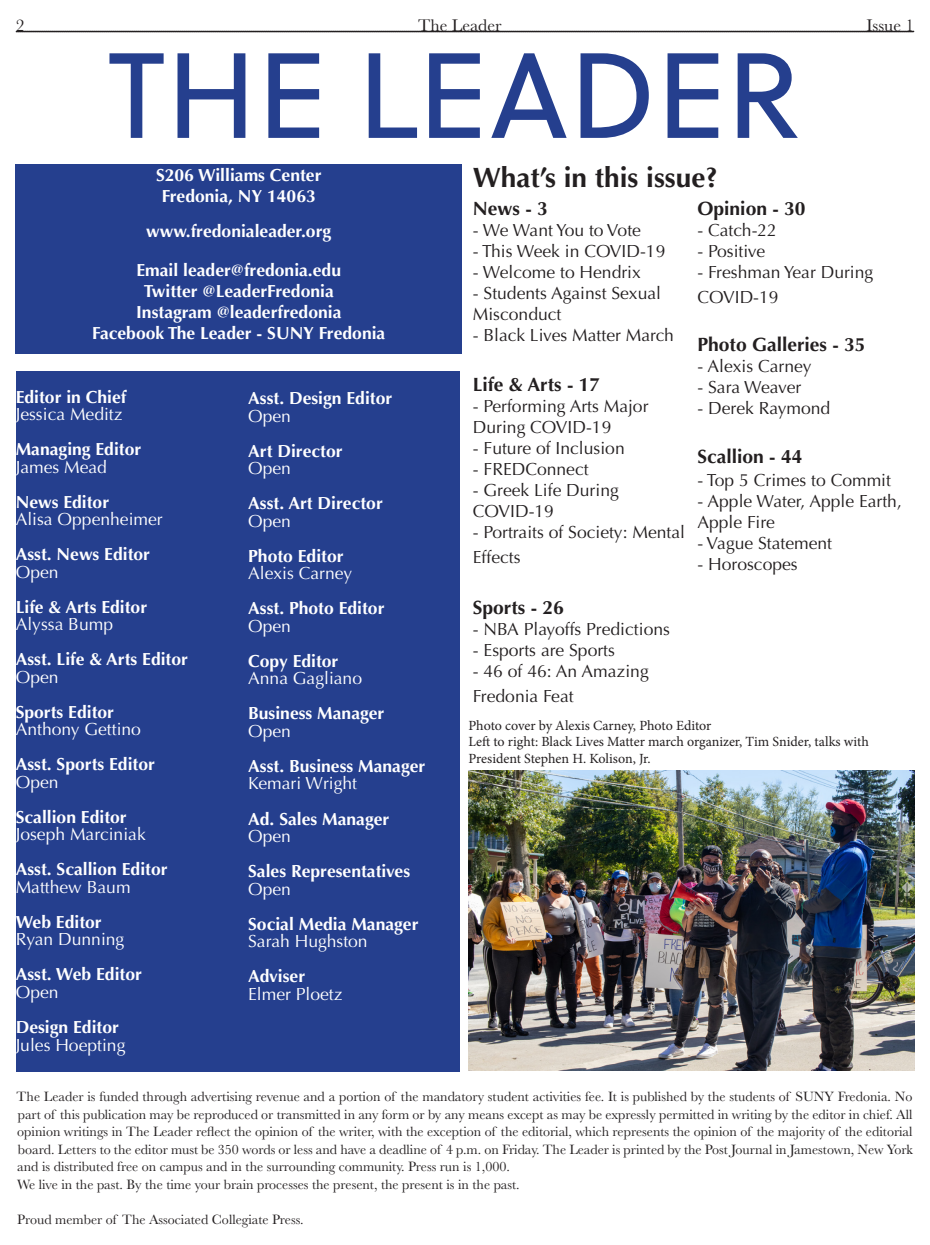
<style>
.page{position:relative;width:930px;height:1245px;background:#fff}
.page>*{position:absolute;margin:0;border:0;box-sizing:border-box;transform-origin:0 0}
.t1{font:120.75px "Soleil";color:#253f8e}
.t2{font:700 28px "Optima";color:#231f20}
.t3{font:700 19.25px "Optima";color:#231f20}
.Deckhead{font:700 17.5px "Optima";color:#fff}
.t4{font:17.5px/21px "Optima";color:#231f20}
.Deckhead-2{font:17.5px "Optima";color:#fff}
.t5{font:17.5px "Baskerville";color:#231f20}
.t6{font:14px/17.5px "Baskerville";color:#231f20;text-align:justify}
.t7{font:14px "Minion Pro";letter-spacing:-.005em;color:#231f20}
</style>
<div class="page">
<svg style="left:15px;top:31px;width:899px;height:1px"></svg>
<div style="left:16px;top:370px;width:443px;height:701px;background:#253f8e"></div>
<div style="left:16px;top:165px;width:445px;height:189px;background:#253f8e"></div>
<img style="left:468px;top:770px;width:446px;height:300px">
<p class="t5" style="left:16px;top:15px;width:10px">2</p>
<p class="t5" style="left:418px;top:15px;width:85px">The Leader</p>
<p class="t5" style="left:866px;top:15px;width:49px">Issue 1</p>
<p class="t1" style="left:107px;top:7px;width:694px">THE LEADER</p>
<p class="Deckhead" style="left:156px;top:165px;width:167px">S206 Williams Center</p>
<p class="Deckhead" style="left:162px;top:186px;width:156px">Fredonia, NY 14063</p>
<p class="Deckhead" style="left:146px;top:221px;width:186px">www.fredonialeader.org</p>
<p class="Deckhead" style="left:136px;top:259px;width:206px">Email leader@fredonia.edu</p>
<p class="Deckhead" style="left:144px;top:280px;width:191px">Twitter @LeaderFredonia</p>
<p class="Deckhead" style="left:136px;top:301px;width:207px">Instagram @leaderfredonia</p>
<p class="Deckhead" style="left:92px;top:322px;width:294px">Facebook The Leader - SUNY Fredonia</p>
<p class="Deckhead" style="left:16px;top:386px;width:112px">Editor in Chief</p>
<p class="Deckhead-2" style="left:16px;top:404px;width:108px">Jessica Meditz</p>
<p class="Deckhead" style="left:16px;top:439px;width:127px">Managing Editor</p>
<p class="Deckhead-2" style="left:16px;top:456px;width:93px">James Mead</p>
<p class="Deckhead" style="left:16px;top:491px;width:95px">News Editor</p>
<p class="Deckhead-2" style="left:16px;top:509px;width:148px">Alisa Oppenheimer</p>
<p class="Deckhead" style="left:16px;top:544px;width:136px">Asst. News Editor</p>
<p class="Deckhead-2" style="left:16px;top:561px;width:44px">Open</p>
<p class="Deckhead" style="left:16px;top:596px;width:133px">Life &amp; Arts Editor</p>
<p class="Deckhead-2" style="left:16px;top:614px;width:99px">Alyssa Bump</p>
<p class="Deckhead" style="left:16px;top:649px;width:174px">Asst. Life &amp; Arts Editor</p>
<p class="Deckhead-2" style="left:16px;top:666px;width:44px">Open</p>
<p class="Deckhead" style="left:16px;top:701px;width:100px">Sports Editor</p>
<p class="Deckhead-2" style="left:16px;top:719px;width:127px">Anthony Gettino</p>
<p class="Deckhead" style="left:16px;top:754px;width:141px">Asst. Sports Editor</p>
<p class="Deckhead-2" style="left:16px;top:771px;width:44px">Open</p>
<p class="Deckhead" style="left:16px;top:806px;width:112px">Scallion Editor</p>
<p class="Deckhead-2" style="left:16px;top:824px;width:131px">Joseph Marciniak</p>
<p class="Deckhead" style="left:16px;top:859px;width:153px">Asst. Scallion Editor</p>
<p class="Deckhead-2" style="left:16px;top:876px;width:116px">Matthew Baum</p>
<p class="Deckhead" style="left:16px;top:911px;width:87px">Web Editor</p>
<p class="Deckhead-2" style="left:16px;top:929px;width:110px">Ryan Dunning</p>
<p class="Deckhead" style="left:16px;top:964px;width:128px">Asst. Web Editor</p>
<p class="Deckhead-2" style="left:16px;top:981px;width:44px">Open</p>
<p class="Deckhead" style="left:16px;top:1016px;width:105px">Design Editor</p>
<p class="Deckhead-2" style="left:16px;top:1034px;width:111px">Jules Hoepting</p>
<p class="Deckhead" style="left:248px;top:388px;width:145px">Asst. Design Editor</p>
<p class="Deckhead-2" style="left:248px;top:405px;width:44px">Open</p>
<p class="Deckhead" style="left:248px;top:440px;width:96px">Art Director</p>
<p class="Deckhead-2" style="left:248px;top:458px;width:44px">Open</p>
<p class="Deckhead" style="left:248px;top:493px;width:136px">Asst. Art Director</p>
<p class="Deckhead-2" style="left:248px;top:510px;width:44px">Open</p>
<p class="Deckhead" style="left:248px;top:545px;width:97px">Photo Editor</p>
<p class="Deckhead-2" style="left:248px;top:563px;width:106px">Alexis Carney</p>
<p class="Deckhead" style="left:248px;top:598px;width:138px">Asst. Photo Editor</p>
<p class="Deckhead-2" style="left:248px;top:615px;width:44px">Open</p>
<p class="Deckhead" style="left:248px;top:650px;width:92px">Copy Editor</p>
<p class="Deckhead-2" style="left:248px;top:668px;width:115px">Anna Gagliano</p>
<p class="Deckhead" style="left:248px;top:703px;width:138px">Business Manager</p>
<p class="Deckhead-2" style="left:248px;top:720px;width:44px">Open</p>
<p class="Deckhead" style="left:248px;top:755px;width:178px">Asst. Business Manager</p>
<p class="Deckhead-2" style="left:248px;top:773px;width:110px">Kemari Wright</p>
<p class="Deckhead" style="left:248px;top:808px;width:143px">Ad. Sales Manager</p>
<p class="Deckhead-2" style="left:248px;top:825px;width:44px">Open</p>
<p class="Deckhead" style="left:248px;top:860px;width:163px">Sales Representatives</p>
<p class="Deckhead-2" style="left:248px;top:878px;width:44px">Open</p>
<p class="Deckhead" style="left:248px;top:913px;width:172px">Social Media Manager</p>
<p class="Deckhead-2" style="left:248px;top:930px;width:121px">Sarah Hughston</p>
<p class="Deckhead" style="left:248px;top:965px;width:58px">Adviser</p>
<p class="Deckhead-2" style="left:248px;top:983px;width:96px">Elmer Ploetz</p>
<p class="t2" style="left:472px;top:161px;width:246px">What’s in this issue?</p>
<p class="t3" style="left:472px;top:197px;width:76px">News - 3</p>
<p class="t4" style="left:472px;top:219px;width:169px">- We Want You to Vote</p>
<p class="t4" style="left:472px;top:240px;width:194px">- This Week in COVID-19</p>
<p class="t4" style="left:472px;top:261px;width:169px">- Welcome to Hendrix</p>
<p class="t4" style="left:472px;top:282px;width:190px">- Students Against Sexual<br>Misconduct</p>
<p class="t4" style="left:472px;top:324px;width:202px">- Black Lives Matter March</p>
<p class="t3" style="left:472px;top:373px;width:129px">Life &amp; Arts - 17</p>
<p class="t4" style="left:472px;top:396px;width:177px">- Performing Arts Major<br>During COVID-19</p>
<p class="t4" style="left:472px;top:438px;width:153px">- Future of Inclusion</p>
<p class="t4" style="left:472px;top:459px;width:117px">- FREDConnect</p>
<p class="t4" style="left:472px;top:480px;width:147px">- Greek Life During<br>COVID-19</p>
<p class="t4" style="left:472px;top:520px;width:213px;line-height:25.2px">- Portraits of Society: Mental<br>Effects</p>
<p class="t3" style="left:472px;top:596px;width:92px">Sports - 26</p>
<p class="t4" style="left:472px;top:618px;width:198px">- NBA Playoffs Predictions</p>
<p class="t4" style="left:472px;top:639px;width:143px">- Esports are Sports</p>
<p class="t4" style="left:472px;top:660px;width:177px">- 46 of 46: An Amazing</p>
<p class="t4" style="left:472px;top:686px;width:102px">Fredonia Feat</p>
<p class="t3" style="left:697px;top:197px;width:110px">Opinion - 30</p>
<p class="t4" style="left:697px;top:219px;width:81px">- Catch-22</p>
<p class="t4" style="left:697px;top:240px;width:69px">- Positive</p>
<p class="t4" style="left:697px;top:259px;width:177px;line-height:25.2px">- Freshman Year During<br>COVID-19</p>
<p class="t3" style="left:697px;top:333px;width:169px">Photo Galleries - 35</p>
<p class="t4" style="left:697px;top:356px;width:116px">- Alexis Carney</p>
<p class="t4" style="left:697px;top:377px;width:105px">- Sara Weaver</p>
<p class="t4" style="left:697px;top:398px;width:134px">- Derek Raymond</p>
<p class="t3" style="left:697px;top:445px;width:106px">Scallion - 44</p>
<p class="t4" style="left:697px;top:469px;width:195px">- Top 5 Crimes to Commit</p>
<p class="t4" style="left:697px;top:490px;width:206px">- Apple Water, Apple Earth,<br>Apple Fire</p>
<p class="t4" style="left:697px;top:532px;width:136px">- Vague Statement</p>
<p class="t4" style="left:697px;top:553px;width:102px">- Horoscopes</p>
<p class="t7" style="left:468px;top:715px;width:244px">Photo cover by Alexis Carney, Photo Editor</p>
<p class="t7" style="left:468px;top:732px;width:402px">Left to right: Black Lives Matter march organizer, Tim Snider, talks with</p>
<p class="t7" style="left:468px;top:749px;width:184px">President Stephen H. Kolison, Jr.</p>
<p class="t6" style="left:17px;top:1087px;width:897px">The Leader is funded through advertising revenue and a portion of the mandatory student activities fee. It is published by the students of SUNY Fredonia. No part of this publication may be reproduced or transmitted in any form or by any means except as may be expressly permitted in writing by the editor in chief. All opinion writings in The Leader reflect the opinion of the writer, with the exception of the editorial, which represents the opinion of the majority of the editorial board. Letters to the editor must be 350 words or less and have a deadline of 4 p.m. on Friday. The Leader is printed by the Post Journal in Jamestown, New York and is distributed free on campus and in the surrounding community. Press run is 1,000.</p>
<p class="t6" style="left:17px;top:1175px;width:504px">We live in the past. By the time your brain processes the present, the present is in the past.</p>
<p class="t6" style="left:17px;top:1210px;width:288px">Proud member of The Associated Collegiate Press.</p>
</div>
